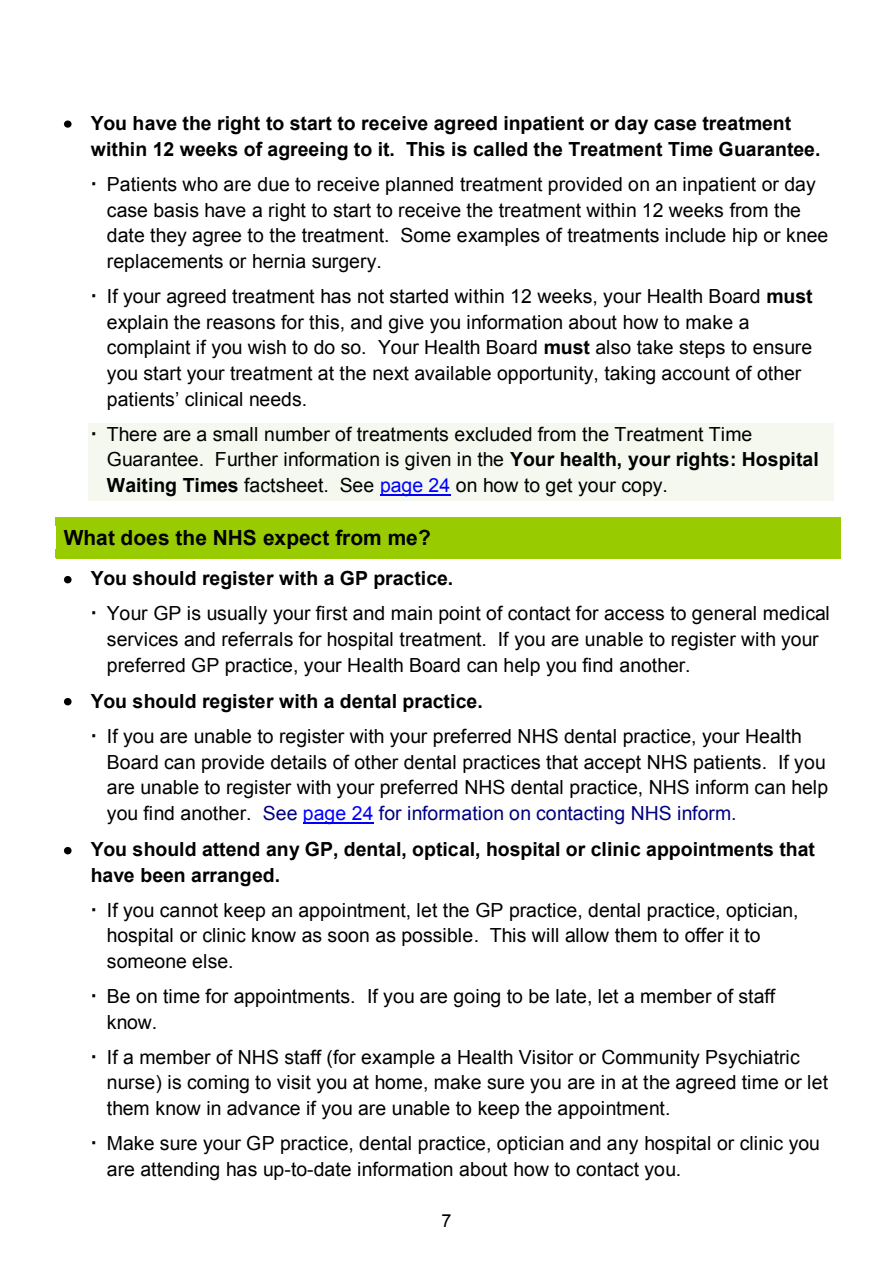
<style>
.page{position:relative;width:893px;height:1263px;background:#fff}
.page>*{position:absolute;margin:0;border:0;box-sizing:border-box;transform-origin:0 0}
.t1{font:700 20.85px "Arial";letter-spacing:.005em;color:#000}
.t2{font:19.5px/25.8px "Arial";color:#000}
.t3{font:700 19.5px/25.5px "Arial";color:#000}
.t4{font:18px "Arial";color:#000}
.s1{font-weight:700}
.s2{color:#00f}
.s3{color:#000080}
</style>
<div class="page">
<img style="left:64px;top:120px;width:8px;height:8px">
<div style="left:89px;top:423px;width:745px;height:26px;background:#f4f8ee"></div>
<div style="left:89px;top:449px;width:745px;height:26px;background:#f4f8ee"></div>
<div style="left:89px;top:475px;width:745px;height:26px;background:#f4f8ee"></div>
<hr style="left:380px;top:494px;width:70px;height:2px;background:#00f">
<div style="left:56px;top:526px;width:8px;height:24px;background:#9c0"></div>
<div style="left:832px;top:526px;width:8px;height:24px;background:#9c0"></div>
<div style="left:64px;top:526px;width:768px;height:24px;background:#9c0"></div>
<div style="left:55px;top:517px;width:785px;height:9px;background:#9c0"></div>
<div style="left:55px;top:550px;width:785px;height:8px;background:#9c0"></div>
<img style="left:64px;top:576px;width:8px;height:8px">
<img style="left:64px;top:698px;width:8px;height:8px">
<hr style="left:303px;top:822px;width:70px;height:2px;background:#00f">
<img style="left:64px;top:847px;width:8px;height:8px">
<p class="t3" style="left:91px;top:111px;width:731px">You have the right to start to receive agreed inpatient or day case treatment within 12 weeks of agreeing to it. This is called the Treatment Time Guarantee.</p>
<p class="t2" style="left:107px;top:171px;width:723px">Patients who are due to receive planned treatment provided on an inpatient or day case basis have a right to start to receive the treatment within 12 weeks from the date they agree to the treatment. Some examples of treatments include hip or knee replacements or hernia surgery.</p>
<p class="t2" style="left:107px;top:283px;width:707px">If your agreed treatment has not started within 12 weeks, your Health Board <span class="s1">must </span>explain the reasons for this, and give you information about how to make a complaint if you wish to do so. Your Health Board <span class="s1">must</span> also take steps to ensure you start your treatment at the next available opportunity, taking account of other patients’ clinical needs.</p>
<p class="t2" style="left:107px;top:422px;width:713px">There are a small number of treatments excluded from the Treatment Time<br>Guarantee. Further information is given in the <span class="s1">Your health, your rights: Hospital<br>Waiting Times</span> factsheet. See <span class="s2">page 24</span> on how to get your copy.</p>
<p class="t1" style="left:64px;top:524px;width:369px">What does the NHS expect from me?</p>
<p class="t3" style="left:91px;top:566px;width:364px">You should register with a GP practice.</p>
<p class="t2" style="left:107px;top:601px;width:724px">Your GP is usually your first and main point of contact for access to general medical services and referrals for hospital treatment. If you are unable to register with your preferred GP practice, your Health Board can help you find another.</p>
<p class="t3" style="left:91px;top:689px;width:393px">You should register with a dental practice.</p>
<p class="t2" style="left:107px;top:723px;width:723px">If you are unable to register with your preferred NHS dental practice, your Health Board can provide details of other dental practices that accept NHS patients. If you are unable to register with your preferred NHS dental practice, NHS inform can help you find another. <span class="s3">See</span> <span class="s2">page 24</span> <span class="s3">for information on contacting NHS inform.</span></p>
<p class="t3" style="left:91px;top:837px;width:726px">You should attend any GP, dental, optical, hospital or clinic appointments that have been arranged.</p>
<p class="t2" style="left:107px;top:897px;width:693px">If you cannot keep an appointment, let the GP practice, dental practice, optician, hospital or clinic know as soon as possible. This will allow them to offer it to someone else.</p>
<p class="t2" style="left:107px;top:983px;width:670px">Be on time for appointments. If you are going to be late, let a member of staff know.</p>
<p class="t2" style="left:107px;top:1044px;width:722px">If a member of NHS staff (for example a Health Visitor or Community Psychiatric nurse) is coming to visit you at home, make sure you are in at the agreed time or let them know in advance if you are unable to keep the appointment.</p>
<p class="t2" style="left:107px;top:1131px;width:714px">Make sure your GP practice, dental practice, optician and any hospital or clinic you are attending has up-to-date information about how to contact you.</p>
<p class="t4" style="left:442px;top:1208px;width:12px">7</p>
</div>
